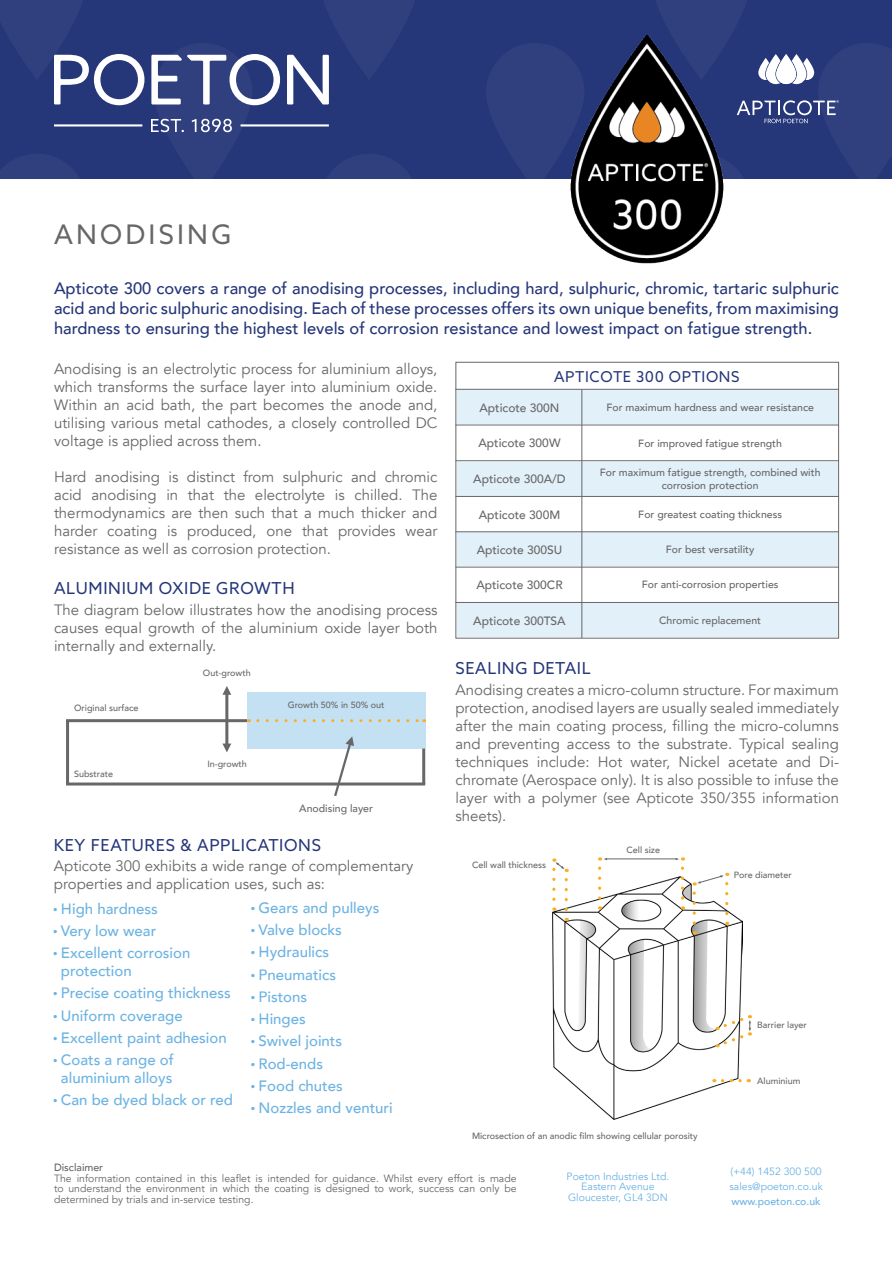
<style>
.page{position:relative;width:893px;height:1263px;background:#fff}
.page>*{position:absolute;margin:0;border:0;box-sizing:border-box;transform-origin:0 0}
.t1{font:27px "Azo Sans";letter-spacing:.12em;color:#676767}
.t2{font:500 16.5px/19.8px "Avenir";color:#253679;text-align:justify}
.t3{font:16.5px "Azo Sans";letter-spacing:.04em;color:#253679}
.t4{font:15px/18px "Avenir";color:#676767;text-align:justify}
.t5{font:500 15px/18px "Avenir";color:#6cb3e3}
.t6{font:15px "Azo Sans";letter-spacing:.04em;color:#253679}
.t7{font:500 12px "Avenir";color:#676767}
.t8{font:500 10.5px/12.6px "Avenir";color:#676767;text-align:center}
.t9{font:10.5px/10.5px "Avenir";color:#676767;text-align:justify}
.t10{font:10.5px "Avenir";color:#6cb3e3}
.t11{font:500 10.5px "Avenir";color:#6cb3e3}
.t12{font:500 9px "Avenir";color:#676767}
.s1{font-family:"Azo Sans";font-weight:400}
</style>
<div class="page">
<div style="left:0;top:0;width:893px;height:179px;background:#253679"></div>
<svg style="left:54px;top:54px;width:90px;height:51px"></svg>
<svg style="left:287px;top:55px;width:42px;height:49px"></svg>
<svg style="left:151px;top:54px;width:129px;height:51px"></svg>
<hr style="left:241px;top:124px;width:88px;height:2px;background:#fff">
<hr style="left:54px;top:124px;width:88px;height:2px;background:#fff">
<svg style="left:151px;top:119px;width:34px;height:13px"></svg>
<svg style="left:192px;top:119px;width:40px;height:13px"></svg>
<img style="left:558px;top:26px;width:179px;height:238px">
<div style="left:457px;top:391px;width:380px;height:33px;background:#e2f0f9"></div>
<div style="left:457px;top:462px;width:380px;height:33px;background:#e2f0f9"></div>
<div style="left:457px;top:533px;width:380px;height:33px;background:#e2f0f9"></div>
<div style="left:457px;top:604px;width:380px;height:33px;background:#e2f0f9"></div>
<div style="left:455px;top:362px;width:384px;height:276px;border:1px solid #676767"></div>
<hr style="left:455px;top:389px;width:384px;height:1px;background:#676767">
<hr style="left:455px;top:425px;width:384px;height:1px;background:#676767">
<hr style="left:455px;top:460px;width:384px;height:1px;background:#676767">
<hr style="left:455px;top:496px;width:384px;height:1px;background:#676767">
<hr style="left:455px;top:531px;width:384px;height:1px;background:#676767">
<hr style="left:455px;top:567px;width:384px;height:1px;background:#676767">
<hr style="left:455px;top:602px;width:384px;height:1px;background:#676767">
<hr style="left:581px;top:389px;width:1px;height:249px;background:#676767">
<svg style="left:758px;top:54px;width:56px;height:30px"></svg>
<svg style="left:737px;top:100px;width:102px;height:23px"></svg>
<div style="left:247px;top:692px;width:178px;height:56px;background:#c4e1f4"></div>
<hr style="left:66px;top:721px;width:3px;height:63px;background:#676767">
<hr style="left:66px;top:782px;width:359px;height:3px;background:#676767">
<hr style="left:225px;top:691px;width:3px;height:57px;background:#676767">
<svg style="left:222px;top:686px;width:9px;height:9px"></svg>
<svg style="left:332px;top:736px;width:22px;height:60px"></svg>
<svg style="left:222px;top:743px;width:9px;height:9px"></svg>
<svg style="left:258px;top:719px;width:167px;height:3px"></svg>
<hr style="left:422px;top:748px;width:3px;height:36px;background:#676767">
<hr style="left:66px;top:719px;width:181px;height:3px;background:#676767">
<img style="left:553px;top:877px;width:190px;height:243px">
<svg style="left:552px;top:858px;width:16px;height:53px"></svg>
<svg style="left:717px;top:1014px;width:34px;height:33px"></svg>
<svg style="left:693px;top:873px;width:35px;height:52px"></svg>
<hr style="left:606px;top:858px;width:70px;height:1px;background:#676767">
<svg style="left:598px;top:857px;width:9px;height:41px"></svg>
<svg style="left:676px;top:857px;width:8px;height:41px"></svg>
<svg style="left:722px;top:1079px;width:27px;height:3px"></svg>
<p class="t1" style="left:54px;top:217px;width:179px">ANODISING</p>
<p class="t2" style="left:54px;top:278px;width:786px">Apticote 300 covers a range of anodising processes, including hard, sulphuric, chromic, tartaric sulphuric acid and boric sulphuric anodising. Each of these processes offers its own unique benefits, from maximising hardness to ensuring the highest levels of corrosion resistance and lowest impact on fatigue strength.</p>
<p class="t4" style="left:54px;top:360px;width:385px">Anodising is an electrolytic process for aluminium alloys, which transforms the surface layer into aluminium oxide.<br>Within an acid bath, the part becomes the anode and, utilising various metal cathodes, a closely controlled DC voltage is applied across them.</p>
<p class="t4" style="left:54px;top:468px;width:385px">Hard anodising is distinct from sulphuric and chromic acid anodising in that the electrolyte is chilled. The thermodynamics are then such that a much thicker and harder coating is produced, one that provides wear resistance as well as corrosion protection.</p>
<p class="t6" style="left:554px;top:367px;width:187px">APTICOTE 300 OPTIONS</p>
<p class="t7" style="left:479px;top:397px;width:82px">Apticote 300N</p>
<p class="t8" style="left:606px;top:401px;width:209px">For maximum hardness and wear resistance</p>
<p class="t8" style="left:638px;top:436px;width:145px">For improved fatigue strength</p>
<p class="t8" style="left:600px;top:466px;width:222px">For maximum fatigue strength, combined with corrosion protection</p>
<p class="t8" style="left:638px;top:508px;width:145px">For greatest coating thickness</p>
<p class="t8" style="left:666px;top:542px;width:90px">For best versatility</p>
<p class="t8" style="left:642px;top:577px;width:138px">For anti-corrosion properties</p>
<p class="t8" style="left:659px;top:613px;width:103px">Chromic replacement</p>
<p class="t7" style="left:478px;top:433px;width:84px">Apticote 300W</p>
<p class="t7" style="left:473px;top:469px;width:94px">Apticote 300A/D</p>
<p class="t7" style="left:479px;top:504px;width:83px">Apticote 300M</p>
<p class="t7" style="left:477px;top:539px;width:87px">Apticote 300SU</p>
<p class="t7" style="left:476px;top:575px;width:88px">Apticote 300CR</p>
<p class="t7" style="left:473px;top:610px;width:94px">Apticote 300TSA</p>
<p class="t3" style="left:54px;top:577px;width:242px">ALUMINIUM OXIDE GROWTH</p>
<p class="t4" style="left:54px;top:601px;width:385px">The diagram below illustrates how the anodising process causes equal growth of the aluminium oxide layer both internally and externally.</p>
<p class="t12" style="left:74px;top:700px;width:66px">Original surface</p>
<p class="t12" style="left:74px;top:766px;width:41px">Substrate</p>
<p class="t12" style="left:203px;top:665px;width:49px">Out-growth</p>
<p class="t12" style="left:207px;top:756px;width:41px">In-growth</p>
<p class="t12" style="left:288px;top:697px;width:98px">Growth 50% in 50% out</p>
<p class="t8" style="left:299px;top:801px;width:75px">Anodising layer</p>
<p class="t3" style="left:54px;top:834px;width:269px">KEY FEATURES &amp; APPLICATIONS</p>
<p class="t4" style="left:54px;top:857px;width:361px">Apticote 300 exhibits a wide range of complementary properties and application uses, such as:</p>
<p class="t5" style="left:52px;top:899px;width:107px"><span class="s1">•</span> High hardness</p>
<p class="t5" style="left:52px;top:921px;width:105px"><span class="s1">•</span> Very low wear</p>
<p class="t5" style="left:61px;top:943px;width:131px;text-indent:-9px"><span class="s1">•</span> Excellent corrosion protection</p>
<p class="t5" style="left:52px;top:983px;width:180px"><span class="s1">•</span> Precise coating thickness</p>
<p class="t5" style="left:52px;top:1006px;width:132px"><span class="s1">•</span> Uniform coverage</p>
<p class="t5" style="left:52px;top:1028px;width:176px"><span class="s1">•</span> Excellent paint adhesion</p>
<p class="t5" style="left:52px;top:1050px;width:123px;text-align:center"><span class="s1">•</span> Coats a range of aluminium alloys</p>
<p class="t5" style="left:52px;top:1090px;width:182px"><span class="s1">•</span> Can be dyed black or red</p>
<p class="t5" style="left:250px;top:898px;width:131px"><span class="s1">•</span> Gears and pulleys</p>
<p class="t5" style="left:250px;top:920px;width:93px"><span class="s1">•</span> Valve blocks</p>
<p class="t5" style="left:250px;top:942px;width:81px"><span class="s1">•</span> Hydraulics</p>
<p class="t5" style="left:250px;top:964px;width:88px"><span class="s1">•</span> Pneumatics</p>
<p class="t5" style="left:250px;top:987px;width:59px"><span class="s1">•</span> Pistons</p>
<p class="t5" style="left:250px;top:1009px;width:57px"><span class="s1">•</span> Hinges</p>
<p class="t5" style="left:250px;top:1031px;width:94px"><span class="s1">•</span> Swivel joints</p>
<p class="t5" style="left:250px;top:1053px;width:74px"><span class="s1">•</span> Rod-ends</p>
<p class="t5" style="left:250px;top:1076px;width:94px"><span class="s1">•</span> Food chutes</p>
<p class="t5" style="left:250px;top:1098px;width:144px"><span class="s1">•</span> Nozzles and venturi</p>
<p class="t3" style="left:455px;top:658px;width:137px">SEALING DETAIL</p>
<p class="t4" style="left:455px;top:681px;width:385px">Anodising creates a micro-column structure. For maximum protection, anodised layers are usually sealed immediately after the main coating process, filling the micro-columns and preventing access to the substrate. Typical sealing techniques include: Hot water, Nickel acetate and Di&shy;chromate (Aerospace only). It is also possible to infuse the layer with a polymer (see Apticote 350/355 information sheets).</p>
<p class="t12" style="left:472px;top:857px;width:75px">Cell wall thickness</p>
<p class="t12" style="left:626px;top:842px;width:35px">Cell size</p>
<p class="t12" style="left:734px;top:867px;width:60px">Pore diameter</p>
<p class="t12" style="left:472px;top:1127px;width:227px">Microsection of an anodic film showing cellular porosity</p>
<p class="t12" style="left:757px;top:1017px;width:51px">Barrier layer</p>
<p class="t12" style="left:757px;top:1072px;width:45px">Aluminium</p>
<p class="t8" style="left:54px;top:1161px;width:51px">Disclaimer</p>
<p class="t9" style="left:54px;top:1173px;width:464px">The information contained in this leaflet is intended for guidance. Whilst every effort is made to understand the environment in which the coating is designed to work, success can only be determined by trials and in-service testing.</p>
<p class="t10" style="left:567px;top:1170px;width:104px">Poeton Industries Ltd.</p>
<p class="t10" style="left:581px;top:1180px;width:75px">Eastern Avenue</p>
<p class="t10" style="left:568px;top:1191px;width:101px">Gloucester, GL4 3DN</p>
<p class="t10" style="left:730px;top:1165px;width:93px">(+44) 1452 300 500</p>
<p class="t10" style="left:729px;top:1180px;width:95px">sales@poeton.co.uk</p>
<p class="t11" style="left:731px;top:1192px;width:91px">www.poeton.co.uk</p>
</div>
